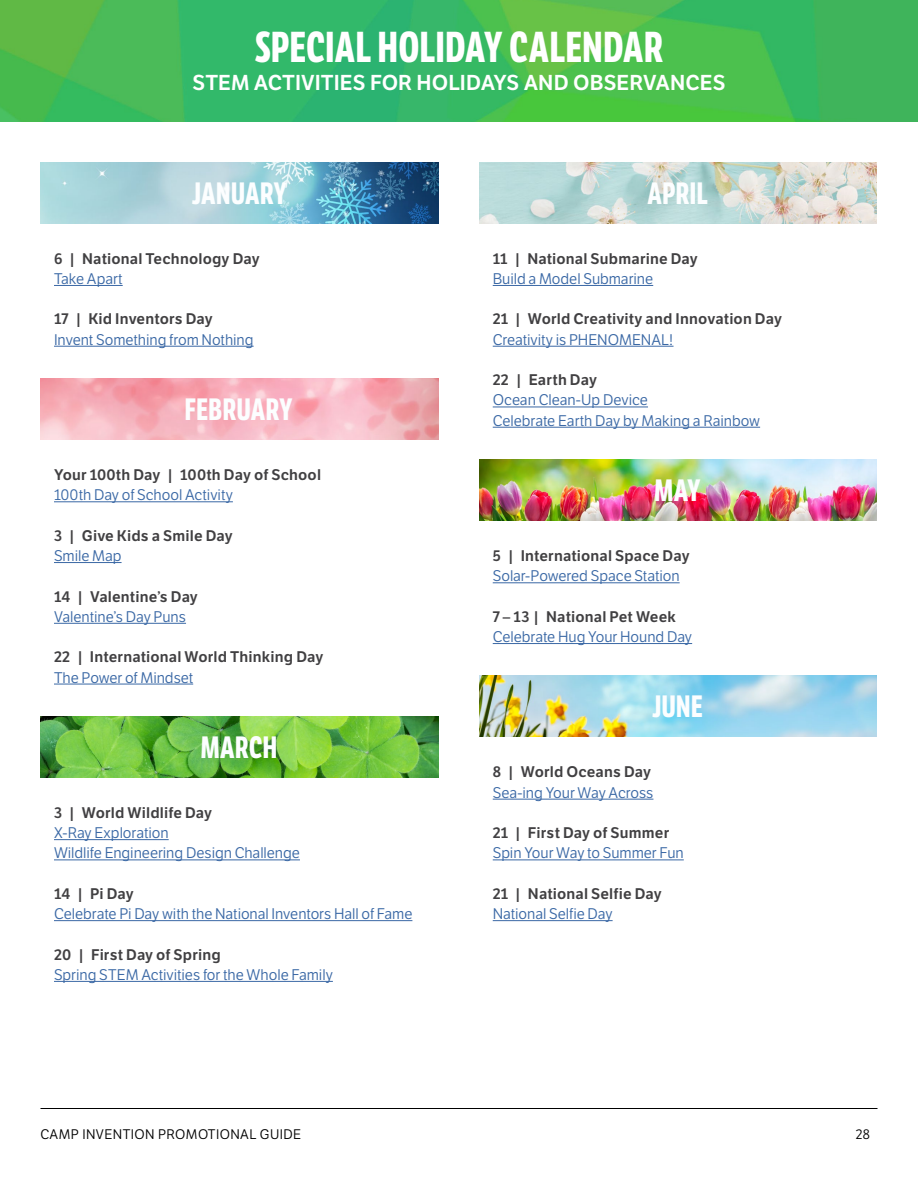
<style>
.page{position:relative;width:918px;height:1188px;background:#fff}
.page>*{position:absolute;margin:0;border:0;box-sizing:border-box;transform-origin:0 0}
.t1{font:700 42px "LFT Etica Compressed";letter-spacing:.01em;color:#fff}
.t2{font:700 30px "LFT Etica Compressed";letter-spacing:.015em;color:#fcfeff}
.t3{font:21px "LFT Etica SB";letter-spacing:.005em;color:#fff}
.t4{font:15px/20.2px "LFT Etica";letter-spacing:-.005em;color:#3a68a5}
.t5{font:15px "LFT Etica SB";letter-spacing:.01em;color:#414042}
.t6{font:13.5px "LFT Etica";letter-spacing:.03em;color:#000}
</style>
<div class="page">
<hr style="left:40px;top:1108px;width:838px;height:1px;background:#000">
<img style="left:0;top:0;width:918px;height:122px">
<hr style="left:54px;top:285px;width:69px;height:1px;background:#3a68a5">
<hr style="left:54px;top:346px;width:200px;height:1px;background:#3a68a5">
<img style="left:40px;top:162px;width:398px;height:61px">
<hr style="left:493px;top:285px;width:160px;height:1px;background:#3a68a5">
<hr style="left:493px;top:346px;width:181px;height:1px;background:#3a68a5">
<hr style="left:493px;top:407px;width:155px;height:1px;background:#3a68a5">
<hr style="left:493px;top:427px;width:267px;height:1px;background:#3a68a5">
<img style="left:479px;top:162px;width:398px;height:61px">
<hr style="left:493px;top:582px;width:187px;height:1px;background:#3a68a5">
<hr style="left:493px;top:643px;width:199px;height:1px;background:#3a68a5">
<img style="left:479px;top:460px;width:398px;height:61px">
<hr style="left:54px;top:501px;width:179px;height:1px;background:#3a68a5">
<hr style="left:54px;top:562px;width:68px;height:1px;background:#3a68a5">
<hr style="left:54px;top:623px;width:132px;height:1px;background:#3a68a5">
<hr style="left:54px;top:684px;width:139px;height:1px;background:#3a68a5">
<img style="left:40px;top:379px;width:398px;height:61px">
<hr style="left:54px;top:839px;width:115px;height:1px;background:#3a68a5">
<hr style="left:54px;top:860px;width:246px;height:1px;background:#3a68a5">
<hr style="left:54px;top:920px;width:358px;height:1px;background:#3a68a5">
<hr style="left:54px;top:981px;width:279px;height:1px;background:#3a68a5">
<img style="left:40px;top:716px;width:398px;height:61px">
<hr style="left:493px;top:799px;width:160px;height:1px;background:#3a68a5">
<hr style="left:493px;top:860px;width:191px;height:1px;background:#3a68a5">
<hr style="left:493px;top:920px;width:120px;height:1px;background:#3a68a5">
<img style="left:479px;top:676px;width:398px;height:61px">
<h1 class="t1" style="left:255px;top:22px;width:410px">SPECIAL HOLIDAY CALENDAR</h1>
<h3 class="t3" style="left:192px;top:70px;width:535px">STEM ACTIVITIES FOR HOLIDAYS AND OBSERVANCES</h3>
<h2 class="t2" style="left:192px;top:175px;width:97px">JANUARY</h2>
<p class="t5" style="left:54px;top:249px;width:207px">6 | National Technology Day</p>
<p class="t4" style="left:54px;top:269px;width:70px">Take Apart</p>
<p class="t5" style="left:54px;top:310px;width:160px">17 | Kid Inventors Day</p>
<p class="t4" style="left:54px;top:330px;width:201px">Invent Something from Nothing</p>
<h2 class="t2" style="left:185px;top:392px;width:109px">FEBRUARY</h2>
<p class="t5" style="left:54px;top:466px;width:269px">Your 100th Day | 100th Day of School</p>
<p class="t4" style="left:54px;top:485px;width:180px">100th Day of School Activity</p>
<p class="t5" style="left:54px;top:526px;width:180px">3 | Give Kids a Smile Day</p>
<p class="t4" style="left:54px;top:546px;width:69px">Smile Map</p>
<p class="t5" style="left:54px;top:587px;width:145px">14 | Valentine’s Day</p>
<p class="t4" style="left:54px;top:607px;width:134px">Valentine’s Day Puns</p>
<p class="t5" style="left:54px;top:648px;width:271px">22 | International World Thinking Day</p>
<p class="t4" style="left:54px;top:668px;width:141px">The Power of Mindset</p>
<h2 class="t2" style="left:201px;top:729px;width:78px">MARCH</h2>
<p class="t5" style="left:54px;top:803px;width:160px">3 | World Wildlife Day</p>
<p class="t4" style="left:54px;top:823px;width:247px">X-Ray Exploration<br>Wildlife Engineering Design Challenge</p>
<p class="t5" style="left:54px;top:884px;width:81px">14 | Pi Day</p>
<p class="t4" style="left:54px;top:904px;width:360px">Celebrate Pi Day with the National Inventors Hall of Fame</p>
<p class="t5" style="left:54px;top:945px;width:168px">20 | First Day of Spring</p>
<p class="t4" style="left:54px;top:965px;width:280px">Spring STEM Activities for the Whole Family</p>
<h2 class="t2" style="left:647px;top:175px;width:62px">APRIL</h2>
<p class="t5" style="left:493px;top:249px;width:207px">11 | National Submarine Day</p>
<p class="t4" style="left:493px;top:269px;width:162px">Build a Model Submarine</p>
<p class="t5" style="left:493px;top:310px;width:291px">21 | World Creativity and Innovation Day</p>
<p class="t4" style="left:493px;top:330px;width:182px">Creativity is PHENOMENAL!</p>
<p class="t5" style="left:493px;top:371px;width:106px">22 | Earth Day</p>
<p class="t4" style="left:493px;top:390px;width:269px">Ocean Clean-Up Device<br>Celebrate Earth Day by Making a Rainbow</p>
<h2 class="t2" style="left:654px;top:473px;width:48px">MAY</h2>
<p class="t5" style="left:493px;top:547px;width:198px">5 | International Space Day</p>
<p class="t4" style="left:493px;top:566px;width:188px">Solar-Powered Space Station</p>
<p class="t5" style="left:493px;top:607px;width:185px">7 – 13 | National Pet Week</p>
<p class="t4" style="left:493px;top:627px;width:201px">Celebrate Hug Your Hound Day</p>
<h2 class="t2" style="left:652px;top:689px;width:52px">JUNE</h2>
<p class="t5" style="left:493px;top:763px;width:160px">8 | World Oceans Day</p>
<p class="t4" style="left:493px;top:783px;width:162px">Sea-ing Your Way Across</p>
<p class="t5" style="left:493px;top:824px;width:178px">21 | First Day of Summer</p>
<p class="t4" style="left:493px;top:843px;width:193px">Spin Your Way to Summer Fun</p>
<p class="t5" style="left:493px;top:884px;width:171px">21 | National Selfie Day</p>
<p class="t4" style="left:493px;top:904px;width:121px">National Selfie Day</p>
<p class="t6" style="left:40px;top:1126px;width:262px">CAMP INVENTION PROMOTIONAL GUIDE</p>
<p class="t6" style="left:856px;top:1126px;width:16px">28</p>
</div>
